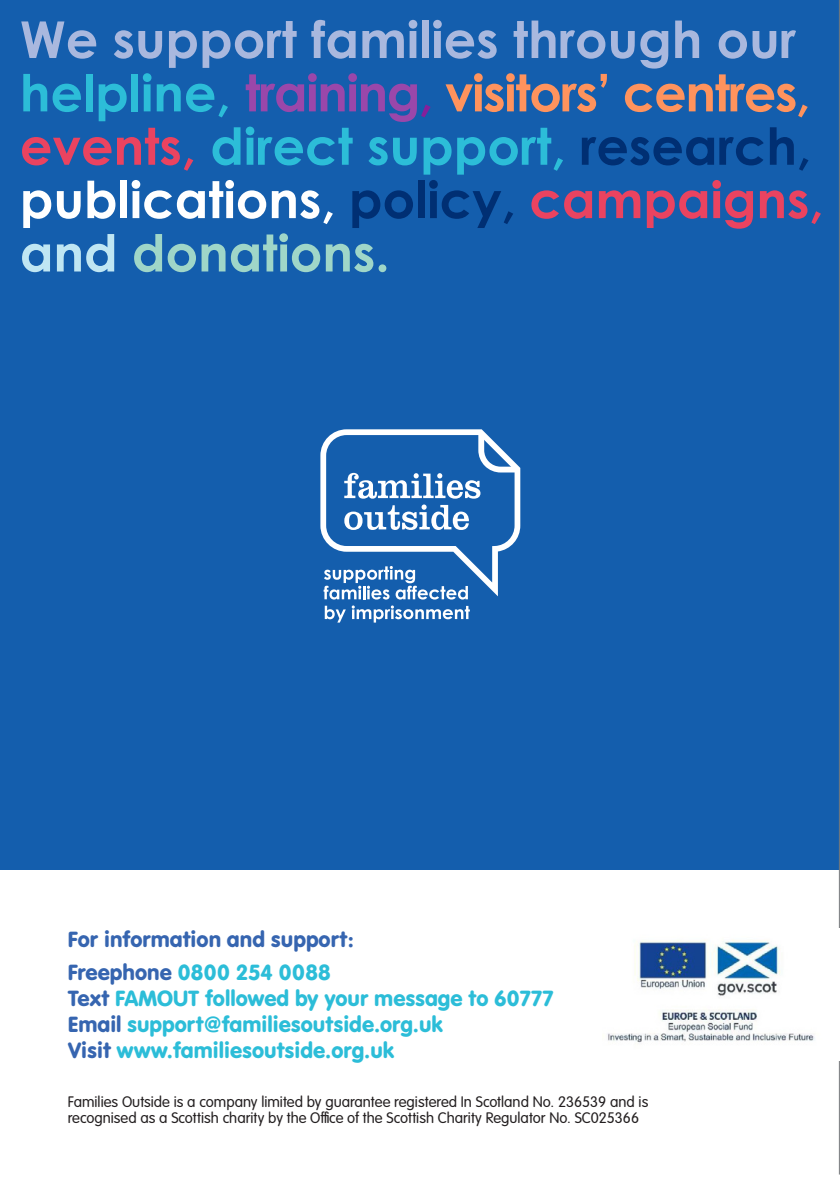
<style>
.page{position:relative;width:840px;height:1191px;background:#fff}
.page>*{position:absolute;margin:0;border:0;box-sizing:border-box;transform-origin:0 0}
.t1{font:700 50.8px/53.4px "Century Gothic";color:#a9b8de}
.t2{font:23px "VAG Rundschrift D";color:#2cbdd8}
.t3{font:23px "VAG Rundschrift D";color:#3665b0}
.t4{font:300 16px "VAG Rundschrift D";color:#231f20}
.s1{color:#2cbdd8}
.s2{color:#9a47aa}
.s3{color:#85209b}
.s4{color:#ff935d}
.s5{color:#ea4360}
.s6{color:#002f73}
.s7{color:#fff}
.s8{color:#bfe6f3}
.s9{color:#9fd6c8}
.s10{color:#3665b0}
</style>
<div class="page">
<div style="left:0;top:0;width:839px;height:1191px;background:#145ead"></div>
<div style="left:0;top:870px;width:839px;height:321px;background:#fff"></div>
<svg style="left:320px;top:429px;width:200px;height:170px"></svg>
<svg style="left:324px;top:606px;width:21px;height:16px"></svg>
<svg style="left:351px;top:605px;width:118px;height:17px"></svg>
<hr style="left:838px;top:0;width:1px;height:1174px;background:#76787b">
<div style="left:574px;top:928px;width:265px;height:132px;background:#fff"></div>
<img style="left:608px;top:940px;width:207px;height:103px">
<p class="t1" style="left:20px;top:11px;width:804px">We support families through our <span class="s1">helpline,</span> <span class="s2">training</span><span class="s3">,</span> <span class="s4">visitors’ centres, </span><span class="s5">events,</span> <span class="s1">direct support,</span> <span class="s6">research, </span><span class="s7">publications,</span> <span class="s6">policy,</span> <span class="s5">campaigns, </span><span class="s8">and</span> <span class="s9">donations.</span></p>
<p class="t3" style="left:68px;top:926px;width:287px">For information and support:</p>
<p class="t2" style="left:68px;top:959px;width:264px"><span class="s10">Freephone</span> 0800 254 0088</p>
<p class="t2" style="left:68px;top:985px;width:487px"><span class="s10">Text</span> FAMOUT followed by your message to 60777</p>
<p class="t2" style="left:68px;top:1011px;width:377px"><span class="s10">Email</span> support@familiesoutside.org.uk</p>
<p class="t2" style="left:68px;top:1037px;width:328px"><span class="s10">Visit</span> www.familiesoutside.org.uk</p>
<p class="t4" style="left:68px;top:1093px;width:581px">Families Outside is a company limited by guarantee registered In Scotland No. 236539 and is</p>
<p class="t4" style="left:68px;top:1109px;width:572px">recognised as a Scottish charity by the Office of the Scottish Charity Regulator No. SC025366</p>
</div>
